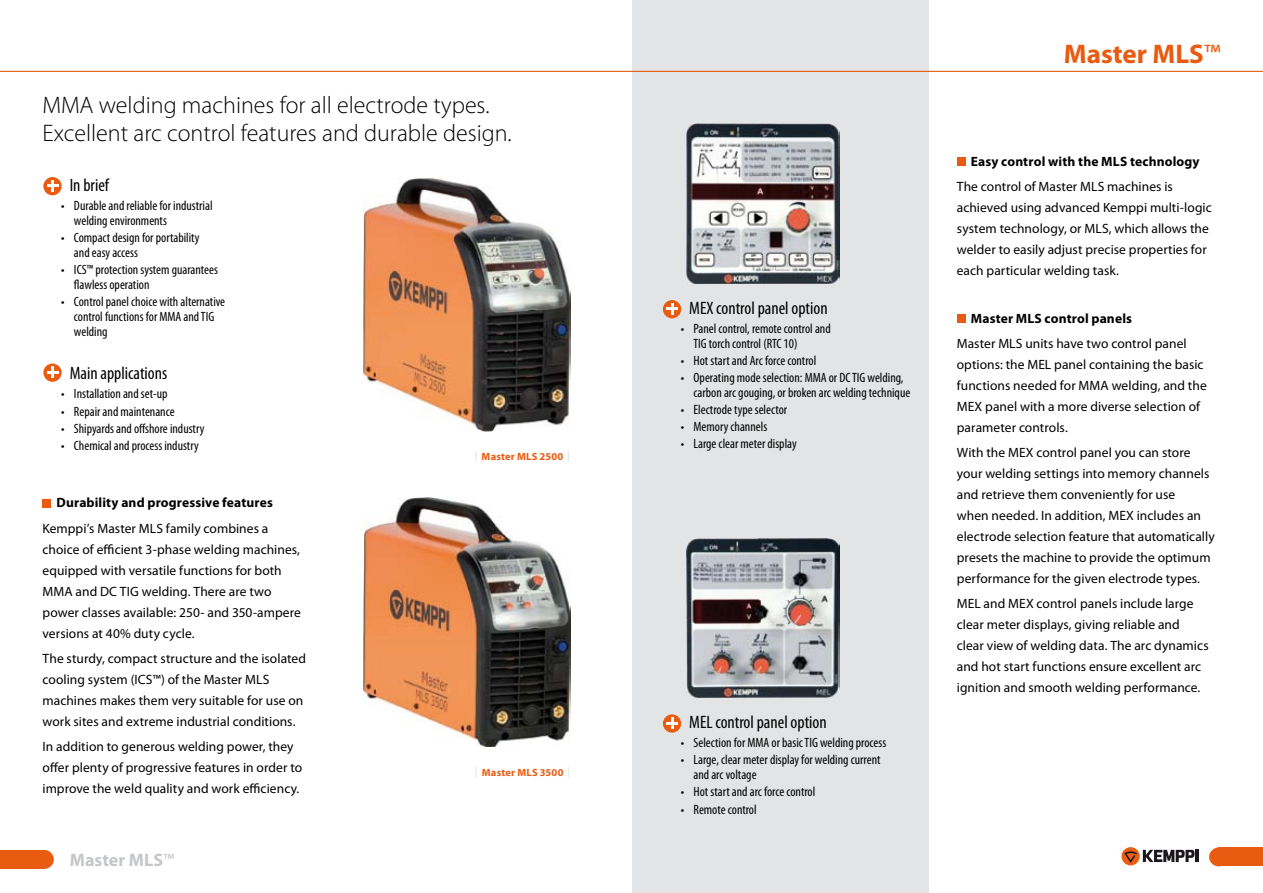
<style>
.page{position:relative;width:1263px;height:893px;background:#fff}
.page>*{position:absolute;margin:0;border:0;box-sizing:border-box;transform-origin:0 0}
.t1{font:700 27px "Myriad Pro";color:#e95b10}
.t2{font:300 24px/28.8px "Myriad Pro";color:#000}
.t3{font:condensed 18px "Myriad Pro";color:#000}
.t4{font:700 18px "Myriad Pro";color:#c5c6c8}
.t5{font:13.5px/21px "Myriad Pro";letter-spacing:.005em;color:#000}
.t6{font:condensed 13.5px/15px "Myriad Pro";color:#000}
.t7{font:700 13.5px "Myriad Pro";letter-spacing:.01em;color:#000}
.t8{font:700 10.5px "Myriad Pro";letter-spacing:.02em;color:#e95b10}
.s1{font-weight:300;color:#c5c6c8}
.s2{font-weight:400}
</style>
<div class="page">
<div style="left:632px;top:0;width:296px;height:893px;background:#e3e4e5"></div>
<img style="left:363px;top:497px;width:207px;height:249px">
<img style="left:363px;top:177px;width:207px;height:255px">
<img style="left:687px;top:539px;width:153px;height:158px">
<img style="left:687px;top:123px;width:153px;height:160px">
<hr style="left:0;top:71px;width:1263px;height:1px;background:#e95b10">
<div style="left:0;top:850px;width:44px;height:19px;background:#e95b10"></div>
<div style="left:35px;top:850px;width:19px;height:19px;background:#e95b10;border-radius:50%"></div>
<svg style="left:1121px;top:847px;width:19px;height:18px"></svg>
<svg style="left:1124px;top:851px;width:13px;height:12px"></svg>
<svg style="left:1143px;top:850px;width:55px;height:12px"></svg>
<div style="left:1219px;top:847px;width:44px;height:19px;background:#e95b10"></div>
<div style="left:1209px;top:847px;width:19px;height:19px;background:#e95b10;border-radius:50%"></div>
<div style="left:663px;top:300px;width:18px;height:18px;background:#e95b10;border-radius:50%"></div>
<svg style="left:666px;top:303px;width:11px;height:11px"></svg>
<svg style="left:663px;top:714px;width:18px;height:19px"></svg>
<svg style="left:666px;top:717px;width:11px;height:11px"></svg>
<svg style="left:43px;top:177px;width:19px;height:18px"></svg>
<svg style="left:47px;top:180px;width:11px;height:11px"></svg>
<svg style="left:43px;top:363px;width:19px;height:19px"></svg>
<svg style="left:47px;top:367px;width:11px;height:11px"></svg>
<div style="left:43px;top:499px;width:8px;height:8px;background:#e95b10"></div>
<div style="left:957px;top:157px;width:8px;height:9px;background:#e95b10"></div>
<div style="left:957px;top:314px;width:8px;height:8px;background:#e95b10"></div>
<h2 class="t2" style="left:43px;top:90px;width:471px">MMA welding machines for all electrode types.<br>Excellent arc control features and durable design.</h2>
<h3 class="t3" style="left:70px;top:174px;width:41px">In brief</h3>
<p class="t6" style="left:74px;top:198px;width:140px;text-indent:-13px">• Durable and reliable for industrial welding environments</p>
<p class="t6" style="left:74px;top:230px;width:127px;text-indent:-13px">• Compact design for portability and easy access</p>
<p class="t6" style="left:74px;top:262px;width:145px;text-indent:-13px">• ICS™ protection system guarantees flawless operation</p>
<p class="t6" style="left:74px;top:294px;width:153px;text-indent:-13px">• Control panel choice with alternative control functions for MMA and TIG welding</p>
<h3 class="t3" style="left:70px;top:362px;width:99px">Main applications</h3>
<p class="t6" style="left:61px;top:386px;width:108px">• Installation and set-up</p>
<p class="t6" style="left:61px;top:403px;width:115px">• Repair and maintenance</p>
<p class="t6" style="left:61px;top:421px;width:145px">• Shipyards and offshore industry</p>
<p class="t6" style="left:61px;top:438px;width:139px">• Chemical and process industry</p>
<p class="t8" style="left:475px;top:450px;width:96px"><span class="s1">|</span> Master MLS 2500 <span class="s1">|</span></p>
<p class="t7" style="left:57px;top:494px;width:218px">Durability and progressive features</p>
<p class="t5" style="left:43px;top:517px;width:260px">Kemppi’s Master MLS family combines a choice of efficient 3-phase welding machines, equipped with versatile functions for both MMA and DC TIG welding. There are two power classes available: 250- and 350-ampere versions at 40% duty cycle.</p>
<p class="t5" style="left:43px;top:648px;width:265px">The sturdy, compact structure and the isolated cooling system (ICS™) of the Master MLS machines makes them very suitable for use on work sites and extreme industrial conditions.</p>
<p class="t5" style="left:43px;top:736px;width:261px">In addition to generous welding power, they offer plenty of progressive features in order to improve the weld quality and work efficiency.</p>
<h3 class="t4" style="left:70px;top:848px;width:106px">Master MLS<span class="s2">™</span></h3>
<p class="t8" style="left:475px;top:766px;width:97px"><span class="s1">|</span> Master MLS 3500 <span class="s1">|</span></p>
<h3 class="t3" style="left:689px;top:297px;width:140px">MEX control panel option</h3>
<p class="t6" style="left:693px;top:321px;width:139px;text-indent:-13px">• Panel control, remote control and<br>TIG torch control (RTC 10)</p>
<p class="t6" style="left:681px;top:353px;width:137px">• Hot start and Arc force control</p>
<p class="t6" style="left:693px;top:370px;width:218px;text-indent:-13px">• Operating mode selection: MMA or DC TIG welding, carbon arc gouging, or broken arc welding technique</p>
<p class="t6" style="left:681px;top:402px;width:108px">• Electrode type selector</p>
<p class="t6" style="left:681px;top:419px;width:88px">• Memory channels</p>
<p class="t6" style="left:681px;top:436px;width:117px">• Large clear meter display</p>
<h3 class="t3" style="left:689px;top:711px;width:139px">MEL control panel option</h3>
<p class="t6" style="left:681px;top:735px;width:207px">• Selection for MMA or basic TIG welding process</p>
<p class="t6" style="left:693px;top:752px;width:188px;text-indent:-13px">• Large, clear meter display for welding current and arc voltage</p>
<p class="t6" style="left:681px;top:784px;width:136px">• Hot start and arc force control</p>
<p class="t6" style="left:681px;top:801px;width:77px">• Remote control</p>
<h1 class="t1" style="left:1064px;top:36px;width:158px">Master MLS<span class="s2">™</span></h1>
<p class="t7" style="left:971px;top:152px;width:230px">Easy control with the MLS technology</p>
<p class="t5" style="left:957px;top:176px;width:257px">The control of Master MLS machines is achieved using advanced Kemppi multi-logic system technology, or MLS, which allows the welder to easily adjust precise properties for each particular welding task.</p>
<p class="t7" style="left:971px;top:309px;width:163px">Master MLS control panels</p>
<p class="t5" style="left:957px;top:333px;width:251px">Master MLS units have two control panel options: the MEL panel containing the basic functions needed for MMA welding, and the MEX panel with a more diverse selection of parameter controls.</p>
<p class="t5" style="left:957px;top:442px;width:259px">With the MEX control panel you can store your welding settings into memory channels and retrieve them conveniently for use<br>when needed. In addition, MEX includes an electrode selection feature that automatically presets the machine to provide the optimum performance for the given electrode types.</p>
<p class="t5" style="left:957px;top:593px;width:253px">MEL and MEX control panels include large clear meter displays, giving reliable and clear view of welding data. The arc dynamics and hot start functions ensure excellent arc ignition and smooth welding performance.</p>
</div>
